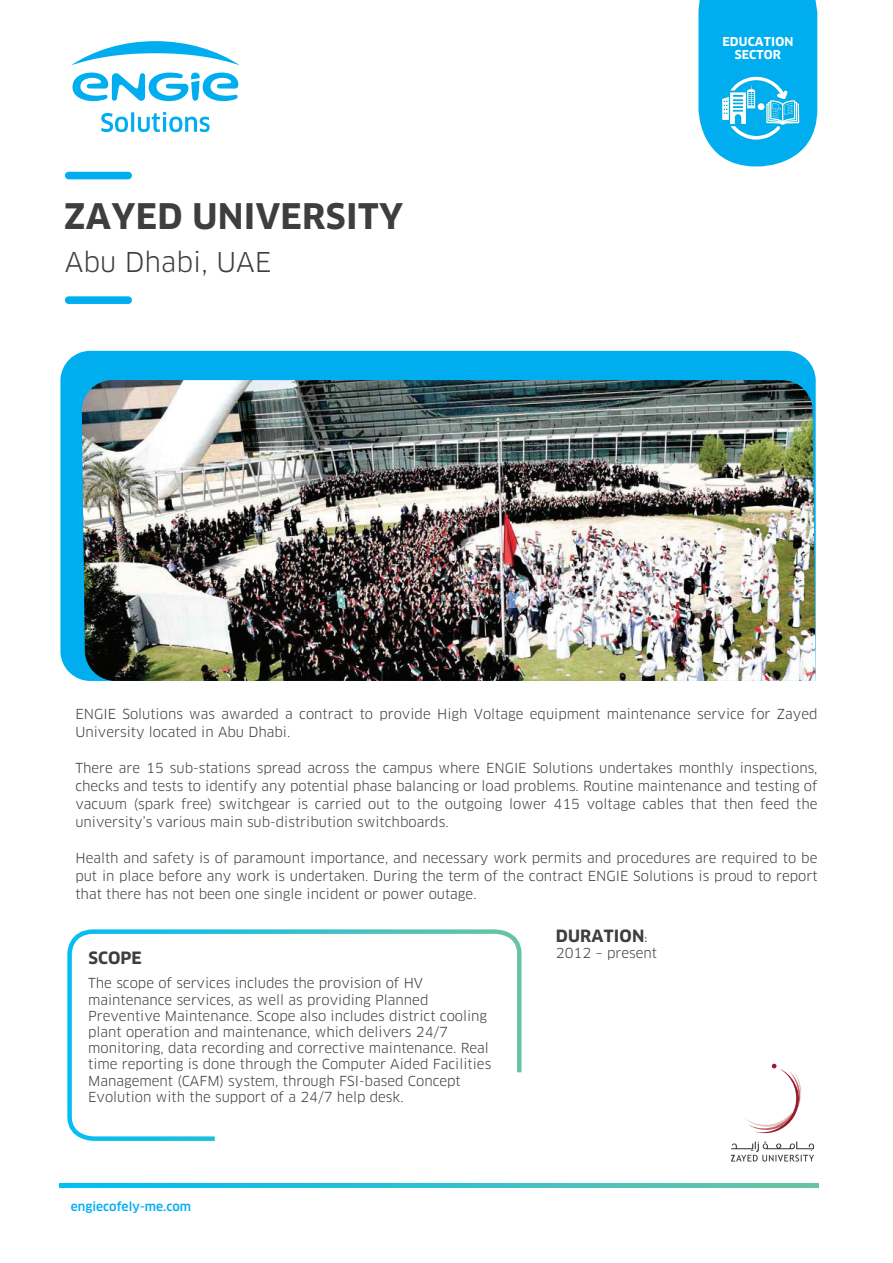
<style>
.page{position:relative;width:893px;height:1263px;background:#fff}
.page>*{position:absolute;margin:0;border:0;box-sizing:border-box;transform-origin:0 0}
.t1{font:700 34.5px "Clan Pro";letter-spacing:.01em;color:#3e3e3f}
.t2{font:26.7px "Clan Pro";color:#3e3e3f}
.t3{font:700 16.65px "Clan Pro";color:#3e3e3f}
.t4{font:700 16.5px "Clan Pro";letter-spacing:.01em;color:#3e3e3f}
.t5{font:13.5px/16.2px "Clan Pro";color:#3e3e3f}
.t6{font:500 12px "Clan Pro";color:#00aeef}
.t7{font:700 12px/12.9px "Clan Pro";letter-spacing:.01em;color:#fff;text-align:center}
.s1{font-family:"Adobe Arabic";font-weight:400}
</style>
<div class="page">
<svg style="left:745px;top:1064px;width:57px;height:70px"></svg>
<svg style="left:731px;top:1141px;width:83px;height:21px"></svg>
<div style="left:60px;top:351px;width:756px;height:329px;background:#00aeef"></div>
<svg style="left:67px;top:929px;width:455px;height:212px"></svg>
<div style="left:65px;top:172px;width:67px;height:7px;background:#00aeef;border-radius:4px"></div>
<div style="left:65px;top:296px;width:67px;height:8px;background:#00aeef;border-radius:4px"></div>
<svg style="left:60px;top:1184px;width:758px;height:4px;background:#34c0cc"></svg>
<svg style="left:71px;top:41px;width:168px;height:24px"></svg>
<svg style="left:73px;top:73px;width:165px;height:29px"></svg>
<svg style="left:101px;top:113px;width:27px;height:19px"></svg>
<hr style="left:131px;top:112px;width:3px;height:20px;background:#00aeef">
<svg style="left:138px;top:112px;width:72px;height:20px"></svg>
<svg style="left:698px;top:0;width:119px;height:166px;background:#23b9f0"></svg>
<img style="left:82px;top:380px;width:734px;height:301px">
<h1 class="t1" style="left:64px;top:196px;width:340px">ZAYED UNIVERSITY</h1>
<h2 class="t2" style="left:65px;top:247px;width:208px">Abu Dhabi, UAE</h2>
<p class="t7" style="left:722px;top:35px;width:72px">EDUCATION<br>SECTOR</p>
<p class="t5" style="left:75px;top:705px;width:744px;line-height:18px">ENGIE Solutions was awarded a contract to provide High Voltage equipment maintenance service for Zayed<br>University located in Abu Dhabi.</p>
<p class="t5" style="left:75px;top:759px;width:744px;line-height:18px;text-align:justify">There are 15 sub-stations spread across the campus where ENGIE Solutions undertakes monthly inspections, checks and tests to identify any potential phase balancing or load problems. Routine maintenance and testing of vacuum (spark free) switchgear is carried out to the outgoing lower 415 voltage cables that then feed the university’s various main sub-distribution switchboards.</p>
<p class="t5" style="left:75px;top:849px;width:744px;line-height:18px;text-align:justify">Health and safety is of paramount importance, and necessary work permits and procedures are required to be put in place before any work is undertaken. During the term of the contract ENGIE Solutions is proud to report that there has not been one single incident or power outage.</p>
<p class="t4" style="left:556px;top:926px;width:93px">DURATION<span class="s1">:</span></p>
<p class="t5" style="left:556px;top:945px;width:103px">2012 – present</p>
<p class="t5" style="left:88px;top:975px;width:405px">The scope of services includes the provision of HV maintenance services, as well as providing Planned Preventive Maintenance. Scope also includes district cooling plant operation and maintenance, which delivers 24/7 monitoring, data recording and corrective maintenance. Real time reporting is done through the Computer Aided Facilities Management (CAFM) system, through FSI-based Concept Evolution with the support of a 24/7 help desk.</p>
<p class="t3" style="left:89px;top:948px;width:55px">SCOPE</p>
<p class="t6" style="left:71px;top:1199px;width:122px">engiecofely-me.com</p>
</div>
